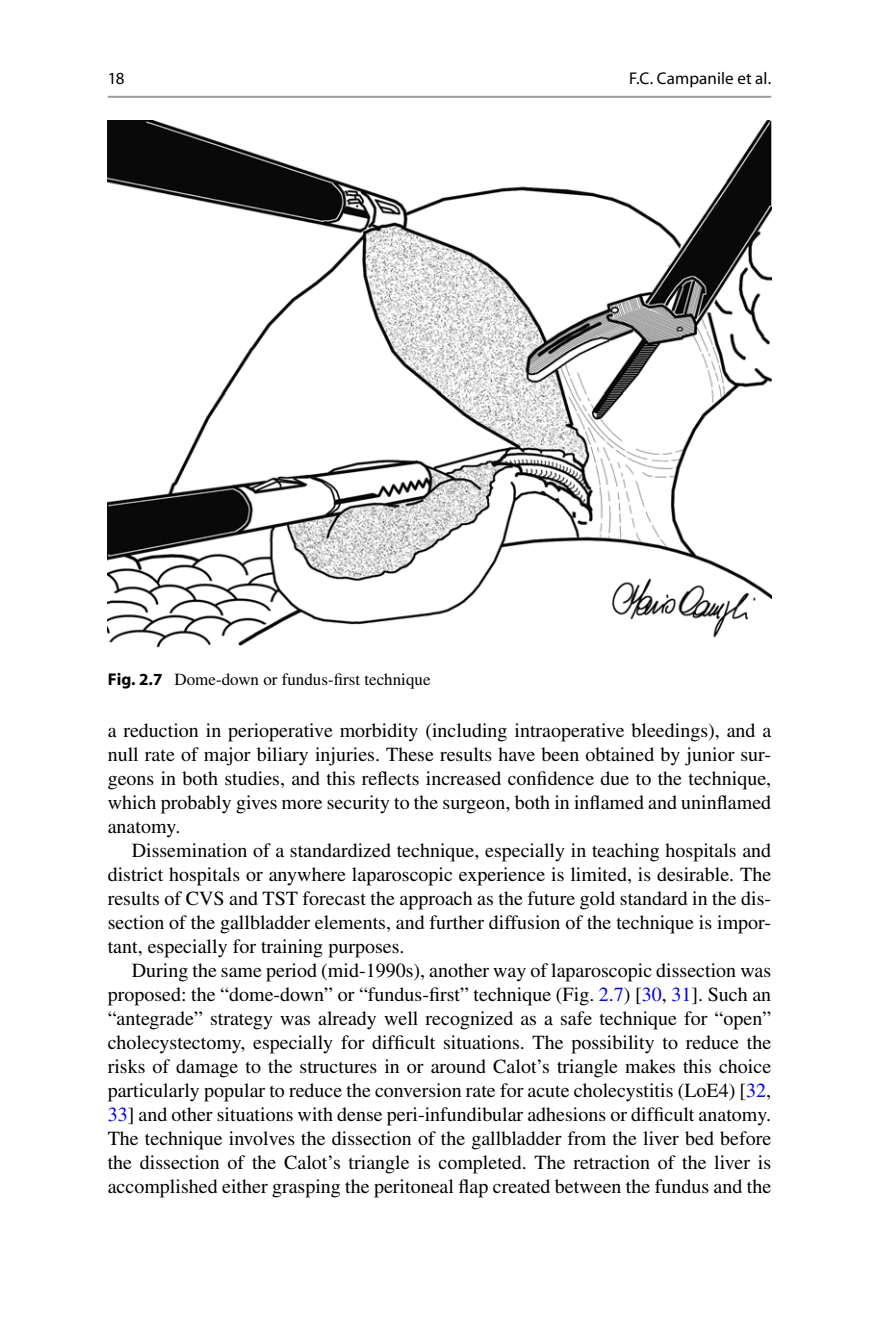
<style>
.page{position:relative;width:879px;height:1333px;background:#fff}
.page>*{position:absolute;margin:0;border:0;box-sizing:border-box;transform-origin:0 0}
.t1{font:20px/24px "Times";color:#000;text-align:justify}
.t2{font:17px "Times";color:#000}
.t3{font:17px "Myriad";letter-spacing:.005em;color:#000}
.s1{font-family:"Myriad";font-weight:700}
.s2{color:#0000fa}
</style>
<div class="page">
<img style="left:108px;top:121px;width:663px;height:527px">
<hr style="left:108px;top:96px;width:663px;height:2px;background:#9c9c9c">
<p class="t3" style="left:108px;top:72px;width:18px">18</p>
<p class="t3" style="left:629px;top:72px;width:143px">F.C. Campanile et al.</p>
<p class="t2" style="left:108px;top:673px;width:324px"><span class="s1">Fig. 2.7</span> Dome-down or fundus-first technique</p>
<p class="t1" style="left:108px;top:719px;width:665px">a reduction in perioperative morbidity (including intraoperative bleedings), and a null rate of major biliary injuries. These results have been obtained by junior sur&shy;geons in both studies, and this reflects increased confidence due to the technique, which probably gives more security to the surgeon, both in inflamed and uninflamed anatomy.</p>
<p class="t1" style="left:108px;top:839px;width:665px;text-indent:24px">Dissemination of a standardized technique, especially in teaching hospitals and district hospitals or anywhere laparoscopic experience is limited, is desirable. The results of CVS and TST forecast the approach as the future gold standard in the dis&shy;section of the gallbladder elements, and further diffusion of the technique is impor&shy;tant, especially for training purposes.</p>
<p class="t1" style="left:108px;top:959px;width:665px;text-indent:24px">During the same period (mid-1990s), another way of laparoscopic dissection was proposed: the “dome-down” or “fundus-first” technique (Fig. <span class="s2">2.7</span> ) [ <span class="s2">30</span> , <span class="s2">31</span> ]. Such an “antegrade” strategy was already well recognized as a safe technique for “open” cholecystectomy, especially for difficult situations. The possibility to reduce the risks of damage to the structures in or around Calot’s triangle makes this choice particularly popular to reduce the conversion rate for acute cholecystitis (LoE4) [ <span class="s2">32</span> , <span class="s2">33</span> ] and other situations with dense peri- infundibular adhesions or difficult anatomy.<br>The technique involves the dissection of the gallbladder from the liver bed before the dissection of the Calot’s triangle is completed. The retraction of the liver is accomplished either grasping the peritoneal flap created between the fundus and the</p>
</div>
